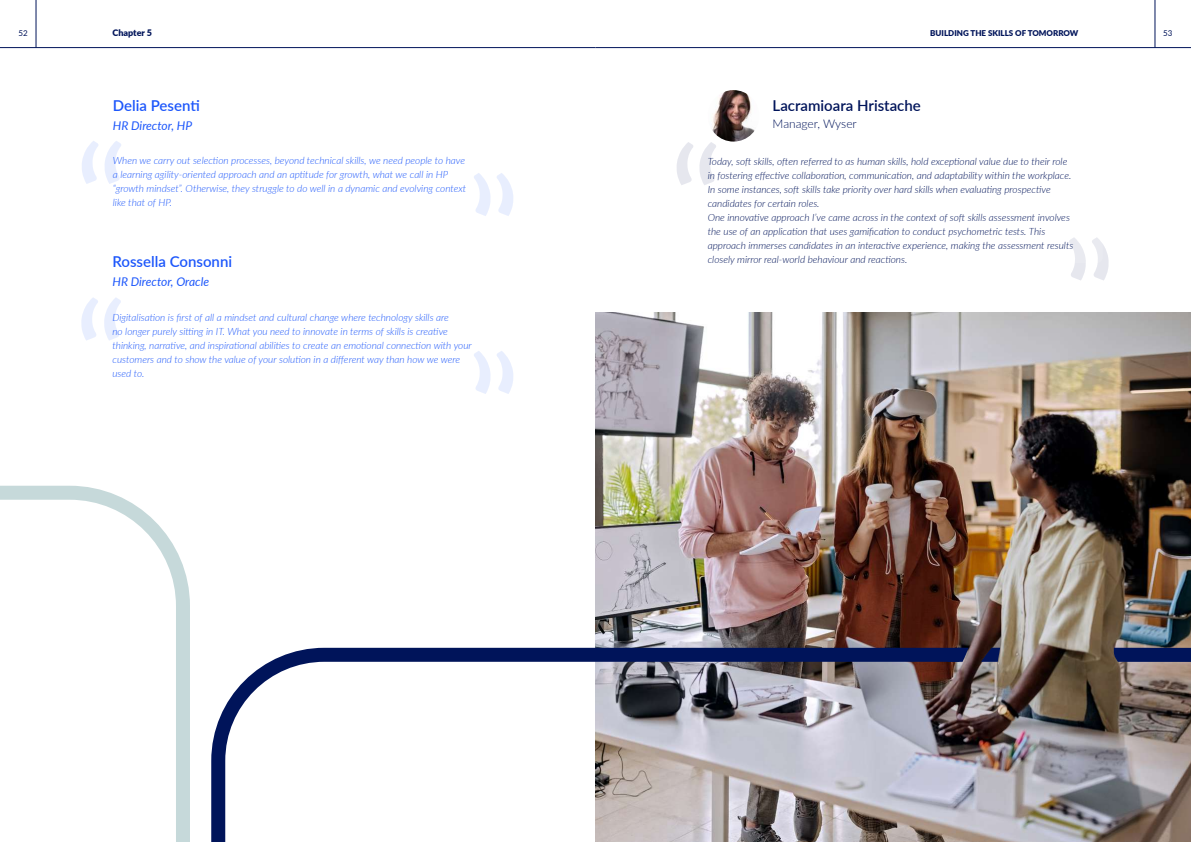
<style>
.page{position:relative;width:1191px;height:842px;background:#fff}
.page>*{position:absolute;margin:0;border:0;box-sizing:border-box;transform-origin:0 0}
.t1{font:150px "Lato";color:#1d57fb}
.t2{font:150px "Lato";color:#00145a}
.t3{font:600 15px "Lato";color:#1d57fb}
.t4{font:600 15px "Lato";color:#00145a}
.t5{font:italic 12px "Lato";color:#1d57fb}
.t6{font:300 12px "Lato";color:#00145a}
.t7{font:italic 300 10px/14px "Lato";color:#00145a}
.t8{font:italic 300 10px/14px "Lato";color:#1d57fb}
.t9{font:900 9px "Lato";color:#00145a}
.t10{font:900 8px "Lato";color:#00145a}
.t11{font:8px "Lato";color:#00145a}
</style>
<div class="page">
<hr style="left:595px;top:47px;width:596px;height:1px;background:#00145a">
<hr style="left:0;top:47px;width:595px;height:1px;background:#00145a">
<hr style="left:1154px;top:0;width:1px;height:48px;background:#00145a">
<hr style="left:36px;top:0;width:1px;height:48px;background:#00145a">
<img style="left:595px;top:312px;width:596px;height:530px">
<svg style="left:0;top:485px;width:190px;height:357px"></svg>
<img style="left:707px;top:90px;width:52px;height:52px;border-radius:26px">
<svg style="left:211px;top:641px;width:762px;height:201px"></svg>
<svg style="left:980px;top:648px;width:20px;height:14px"></svg>
<svg style="left:1113px;top:648px;width:78px;height:14px"></svg>
<p class="t9" style="left:112px;top:26px;width:41px">Chapter 5</p>
<p class="t10" style="left:930px;top:27px;width:150px">BUILDING THE SKILLS OF TOMORROW</p>
<p class="t11" style="left:19px;top:27px;width:11px">52</p>
<p class="t11" style="left:1163px;top:27px;width:11px">53</p>
<h2 class="t3" style="left:113px;top:94px;width:88px">Delia Pesenti</h2>
<h1 class="t1" style="left:74px;top:93px;width:56px">“</h1>
<p class="t5" style="left:113px;top:117px;width:81px">HR Director, HP</p>
<p class="t8" style="left:113px;top:153px;width:355px">When we carry out selection processes, beyond technical skills, we need people to have a learning agility-oriented approach and an aptitude for growth, what we call in HP “growth mindset”. Otherwise, they struggle to do well in a dynamic and evolving context like that of HP.</p>
<h2 class="t3" style="left:112px;top:251px;width:121px">Rossella Consonni</h2>
<h1 class="t1" style="left:73px;top:250px;width:56px">“</h1>
<p class="t5" style="left:112px;top:273px;width:98px">HR Director, Oracle</p>
<p class="t8" style="left:112px;top:310px;width:361px">Digitalisation is first of all a mindset and cultural change where technology skills are<br>no longer purely sitting in IT. What you need to innovate in terms of skills is creative thinking, narrative, and inspirational abilities to create an emotional connection with your customers and to show the value of your solution in a different way than how we were used to.</p>
<h2 class="t4" style="left:772px;top:94px;width:150px">Lacramioara Hristache</h2>
<p class="t6" style="left:772px;top:116px;width:86px">Manager, Wyser</p>
<h1 class="t2" style="left:668px;top:95px;width:56px">“</h1>
<p class="t7" style="left:707px;top:154px;width:367px">Today, soft skills, often referred to as human skills, hold exceptional value due to their role in fostering effective collaboration, communication, and adaptability within the workplace.<br>In some instances, soft skills take priority over hard skills when evaluating prospective candidates for certain roles.<br>One innovative approach I’ve came across in the context of soft skills assessment involves the use of an application that uses gamification to conduct psychometric tests. This approach immerses candidates in an interactive experience, making the assessment results closely mirror real-world behaviour and reactions.</p>
</div>
